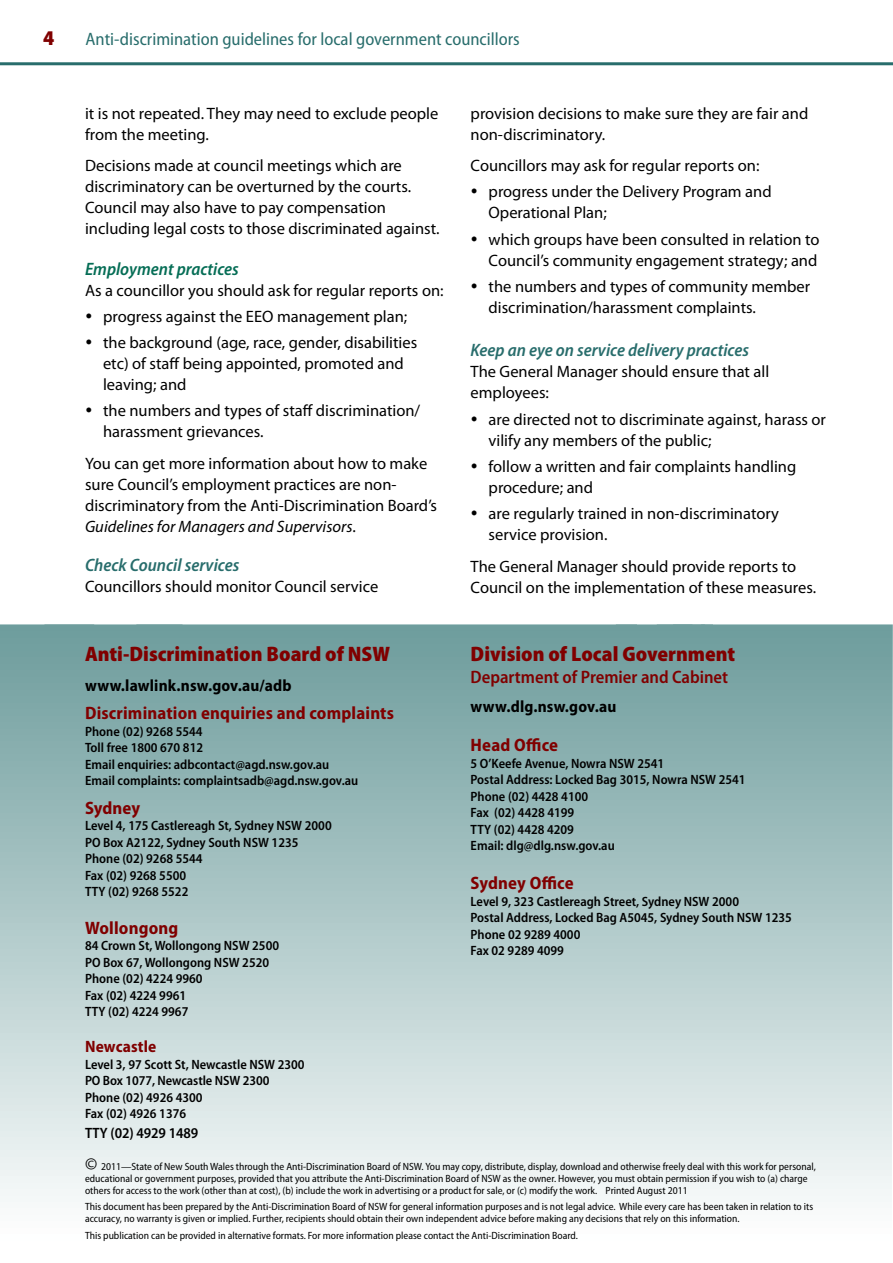
<style>
.page{position:relative;width:893px;height:1263px;background:#fff}
.page>*{position:absolute;margin:0;border:0;box-sizing:border-box;transform-origin:0 0}
.t1{font:900 semi-condensed 21px "Myriad Pro";color:#800000}
.t2{font:700 semi-condensed 18px "Myriad Pro";letter-spacing:.01em;color:#800000}
.t3{font:semi-condensed 18px "Myriad Pro";color:#286d6c}
.t4{font:italic 600 semi-condensed 18px "Myriad Pro";color:#286d6c}
.t5{font:600 semi-condensed 18px "Myriad Pro";color:#800000}
.t6{font:italic 600 semi-condensed 18px "Myriad Pro";color:#056d55}
.t7{font:16.5px/21px "Myriad Pro";color:#000}
.t8{font:700 semi-condensed 16.5px "Myriad Pro";letter-spacing:.01em;color:#000}
.t9{font:700 semi-condensed 16.5px "Myriad Pro";letter-spacing:.01em;color:#800000}
.t10{font:600 semi-condensed 15px "Myriad Pro";letter-spacing:-.005em;color:#000}
.t11{font:600 semi-condensed 13.5px/16.5px "Myriad Pro";color:#000}
.t12{font:semi-condensed 10.5px/12px "Myriad Pro";color:#000}
.s1{font-style:italic}
.s2{font-stretch:normal;font-size:18px}
</style>
<div class="page">
<svg style="left:0;top:624px;width:893px;height:578px;background:#afc9c9"></svg>
<hr style="left:0;top:62px;width:893px;height:3px;background:#286d6c">
<p class="t1" style="left:43px;top:26px;width:13px">4</p>
<p class="t3" style="left:86px;top:30px;width:436px">Anti-discrimination guidelines for local government councillors</p>
<p class="t7" style="left:85px;top:102px;width:355px">it is not repeated. They may need to exclude people from the meeting.</p>
<p class="t7" style="left:85px;top:155px;width:356px">Decisions made at council meetings which are discriminatory can be overturned by the courts.<br>Council may also have to pay compensation including legal costs to those discriminated against.</p>
<p class="t6" style="left:85px;top:259px;width:155px">Employment practices</p>
<p class="t7" style="left:103px;top:277px;width:342px;line-height:26.2px;text-indent:-18px">As a councillor you should ask for regular reports on: progress against the EEO management plan;<br>the background (age, race, gender, disabilities</p>
<p class="t7" style="left:103px;top:353px;width:302px">etc) of staff being appointed, promoted and leaving; and</p>
<p class="t7" style="left:103px;top:400px;width:319px">the numbers and types of staff discrimination/ harassment grievances.</p>
<p class="t7" style="left:85px;top:453px;width:354px">You can get more information about how to make sure Council’s employment practices are non&shy;discriminatory from the Anti-Discrimination Board’s <span class="s1">Guidelines for Managers and Supervisors</span>.</p>
<p class="t4" style="left:85px;top:555px;width:156px">Check Council services</p>
<p class="t7" style="left:85px;top:576px;width:295px">Councillors should monitor Council service</p>
<p class="t1" style="left:85px;top:642px;width:307px">Anti-Discrimination Board of NSW</p>
<p class="t8" style="left:85px;top:676px;width:208px">www.lawlink.nsw.gov.au/adb</p>
<p class="t2" style="left:85px;top:703px;width:310px">Discrimination enquiries and complaints</p>
<p class="t11" style="left:85px;top:723px;width:275px">Phone (02) 9268 5544<br>Toll free 1800 670 812<br>Email enquiries: adbcontact@agd.nsw.gov.au Email complaints: complaintsadb@agd.nsw.gov.au</p>
<p class="t2" style="left:85px;top:797px;width:57px">Sydney</p>
<p class="t11" style="left:85px;top:817px;width:248px">Level 4, 175 Castlereagh St, Sydney NSW 2000<br>PO Box A2122, Sydney South NSW 1235<br>Phone (02) 9268 5544<br>Fax (02) 9268 5500<br>TTY (02) 9268 5522</p>
<p class="t2" style="left:85px;top:917px;width:95px">Wollongong</p>
<p class="t11" style="left:85px;top:937px;width:196px">84 Crown St, Wollongong NSW 2500<br>PO Box 67, Wollongong NSW 2520<br>Phone (02) 4224 9960<br>Fax (02) 4224 9961<br>TTY (02) 4224 9967</p>
<p class="t9" style="left:85px;top:1037px;width:73px">Newcastle</p>
<p class="t11" style="left:85px;top:1056px;width:221px">Level 3, 97 Scott St, Newcastle NSW 2300<br>PO Box 1077, Newcastle NSW 2300<br>Phone (02) 4926 4300<br>Fax (02) 4926 1376</p>
<p class="t10" style="left:85px;top:1124px;width:115px">TTY (02) 4929 1489</p>
<p class="t7" style="left:471px;top:102px;width:339px">provision decisions to make sure they are fair and non-discriminatory.</p>
<p class="t7" style="left:489px;top:152px;width:285px;line-height:26.2px;text-indent:-18px">Councillors may ask for regular reports on: progress under the Delivery Program and</p>
<p class="t7" style="left:489px;top:200px;width:332px;line-height:26.2px">Operational Plan;<br>which groups have been consulted in relation to</p>
<p class="t7" style="left:489px;top:247px;width:330px;line-height:26.2px">Council’s community engagement strategy; and the numbers and types of community member</p>
<p class="t7" style="left:489px;top:297px;width:269px">discrimination/harassment complaints.</p>
<p class="t4" style="left:471px;top:341px;width:280px">Keep an eye on service delivery practices</p>
<p class="t7" style="left:471px;top:361px;width:300px">The General Manager should ensure that all employees:</p>
<p class="t7" style="left:489px;top:408px;width:339px">are directed not to discriminate against, harass or vilify any members of the public;</p>
<p class="t7" style="left:489px;top:456px;width:309px">follow a written and fair complaints handling procedure; and</p>
<p class="t7" style="left:489px;top:503px;width:292px">are regularly trained in non-discriminatory service provision.</p>
<p class="t7" style="left:471px;top:555px;width:347px">The General Manager should provide reports to<br>Council on the implementation of these measures.</p>
<p class="t1" style="left:471px;top:642px;width:266px">Division of Local Government</p>
<p class="t5" style="left:471px;top:667px;width:259px">Department of Premier and Cabinet</p>
<p class="t8" style="left:471px;top:697px;width:147px">www.dlg.nsw.gov.au</p>
<p class="t2" style="left:471px;top:735px;width:89px">Head Office</p>
<p class="t11" style="left:471px;top:755px;width:277px">5 O’Keefe Avenue, Nowra NSW 2541<br>Postal Address: Locked Bag 3015, Nowra NSW 2541<br>Phone (02) 4428 4100<br>Fax (02) 4428 4199<br>TTY (02) 4428 4209<br>Email: dlg@dlg.nsw.gov.au</p>
<p class="t2" style="left:471px;top:873px;width:104px">Sydney Office</p>
<p class="t11" style="left:471px;top:893px;width:323px">Level 9, 323 Castlereagh Street, Sydney NSW 2000<br>Postal Address, Locked Bag A5045, Sydney South NSW 1235<br>Phone 02 9289 4000<br>Fax 02 9289 4099</p>
<p class="t12" style="left:85px;top:1160px;width:732px"><span class="s2">©</span> 2011—State of New South Wales through the Anti-Discrimination Board of NSW. You may copy, distribute, display, download and otherwise freely deal with this work for personal, educational or government purposes, provided that you attribute the Anti-Discrimination Board of NSW as the owner. However, you must obtain permission if you wish to (a) charge others for access to the work (other than at cost), (b) include the work in advertising or a product for sale, or (c) modify the work. Printed August 2011</p>
<p class="t12" style="left:85px;top:1201px;width:730px">This document has been prepared by the Anti-Discrimination Board of NSW for general information purposes and is not legal advice. While every care has been taken in relation to its accuracy, no warranty is given or implied. Further, recipients should obtain their own independent advice before making any decisions that rely on this information.</p>
<p class="t12" style="left:85px;top:1229px;width:494px">This publication can be provided in alternative formats. For more information please contact the Anti-Discrimination Board.</p>
</div>
